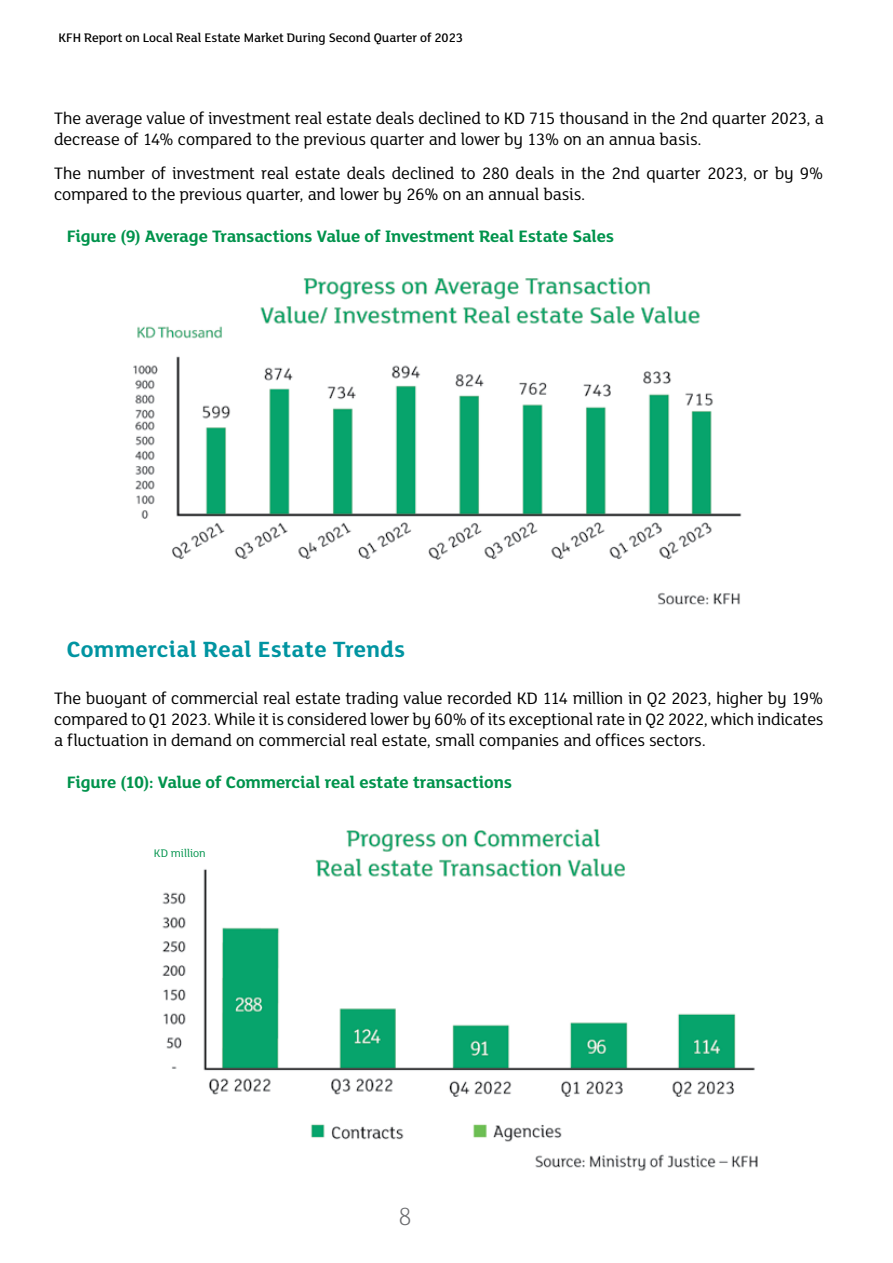
<style>
.page{position:relative;width:893px;height:1263px;background:#fff}
.page>*{position:absolute;margin:0;border:0;box-sizing:border-box;transform-origin:0 0}
.t1{font:300 27px "FS Lola";color:#6d6e71}
.t2{font:700 24px "FS Lola";letter-spacing:.01em;color:#0094a1}
.t3{font:18px/21px "FS Lola";letter-spacing:-.015em;color:#000}
.t4{font:700 18px "FS Lola";letter-spacing:-.01em;color:#00934c}
.t5{font:500 13.5px "FS Lola";color:#000}
.t6{font:12px "FS Lola";letter-spacing:-.005em;color:#00934c}
</style>
<div class="page">
<img style="left:133px;top:277px;width:609px;height:328px">
<img style="left:162px;top:829px;width:596px;height:342px">
<div style="left:143px;top:846px;width:74px;height:13px;background:#fff"></div>
<p class="t5" style="left:59px;top:29px;width:406px">KFH Report on Local Real Estate Market During Second Quarter of 2023</p>
<p class="t3" style="left:54px;top:107px;width:771px">The average value of investment real estate deals declined to KD 715 thousand in the 2nd quarter 2023, a decrease of 14% compared to the previous quarter and lower by 13% on an annua basis.</p>
<p class="t3" style="left:54px;top:162px;width:771px">The number of investment real estate deals declined to 280 deals in the 2nd quarter 2023, or by 9% compared to the previous quarter, and lower by 26% on an annual basis.</p>
<p class="t4" style="left:67px;top:224px;width:549px">Figure (9) Average Transactions Value of Investment Real Estate Sales</p>
<h2 class="t2" style="left:67px;top:633px;width:340px">Commercial Real Estate Trends</h2>
<p class="t3" style="left:54px;top:687px;width:771px;text-align:justify">The buoyant of commercial real estate trading value recorded KD 114 million in Q2 2023, higher by 19% compared to Q1 2023. While it is considered lower by 60% of its exceptional rate in Q2 2022, which indicates a fluctuation in demand on commercial real estate, small companies and offices sectors.</p>
<p class="t4" style="left:67px;top:770px;width:447px">Figure (10): Value of Commercial real estate transactions</p>
<p class="t6" style="left:154px;top:845px;width:54px">KD million</p>
<h1 class="t1" style="left:398px;top:1199px;width:16px">8</h1>
</div>
